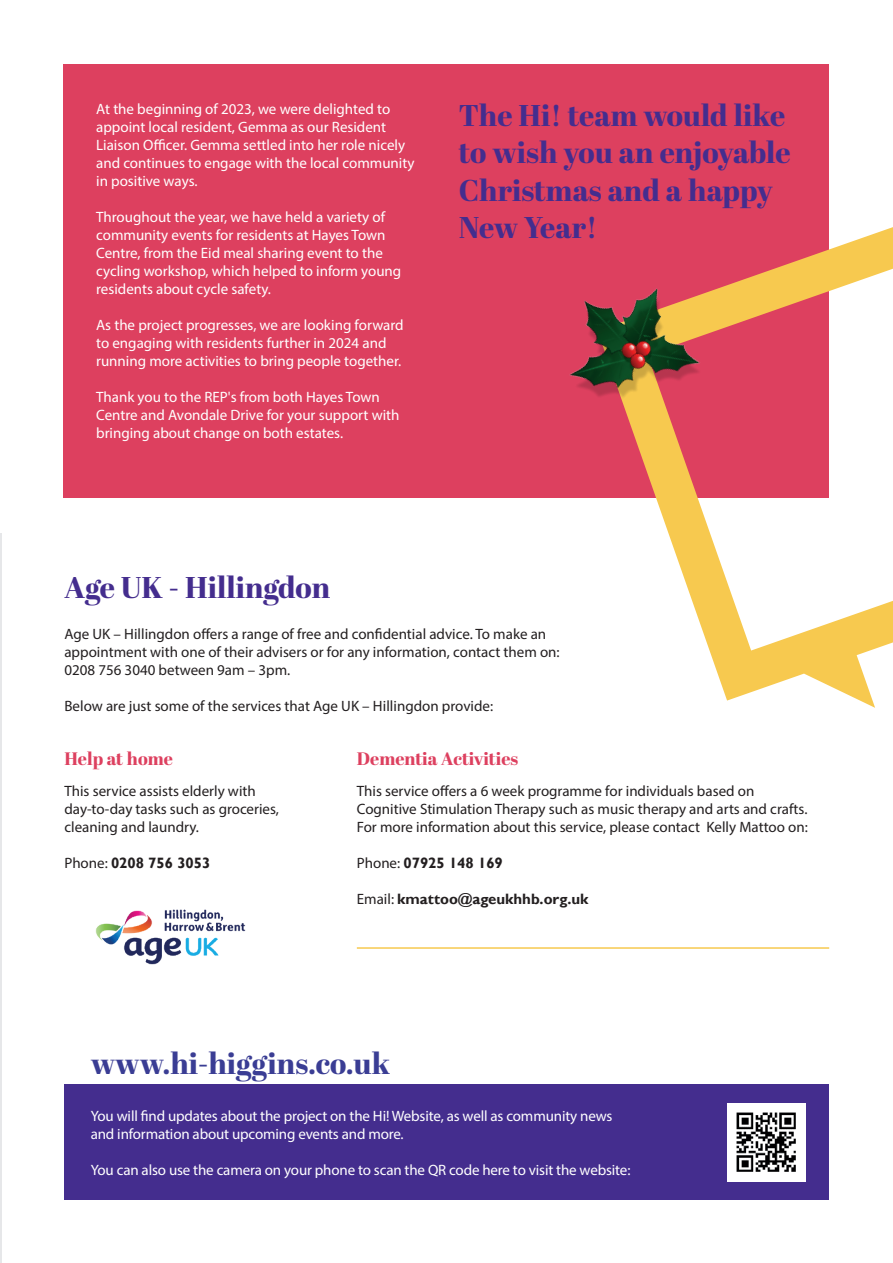
<style>
.page{position:relative;width:893px;height:1263px;background:#fff}
.page>*{position:absolute;margin:0;border:0;box-sizing:border-box;transform-origin:0 0}
.t1{font:800 30px/37.5px "Abril Display";color:#442d8e}
.t2{font:800 30px "Abril Display";color:#3a3d94}
.t3{font:800 18px "Abril Display";color:#dd405f}
.t4{font:15px/18px "Myriad Pro";color:#fff}
.t5{font:15px/18px "Myriad Pro";color:#231f20}
.t6{font:700 15px "Gill Sans";color:#231f20}
.s1{font-family:"Myriad Pro";font-weight:400}
</style>
<div class="page">
<div style="left:64px;top:64px;width:765px;height:433px;background:#dd405f"></div>
<hr style="left:0;top:534px;width:1px;height:729px;background:#e6e7e9">
<div style="left:64px;top:1084px;width:765px;height:116px;background:#442d8e"></div>
<img style="left:95px;top:909px;width:151px;height:56px">
<hr style="left:357px;top:947px;width:472px;height:2px;background:#f7c94f">
<img style="left:727px;top:1103px;width:78px;height:78px">
<svg style="left:597px;top:227px;width:296px;height:481px"></svg>
<img style="left:570px;top:259px;width:159px;height:184px">
<p class="t4" style="left:96px;top:100px;width:320px">At the beginning of 2023, we were delighted to appoint local resident, Gemma as our Resident Liaison Officer. Gemma settled into her role nicely and continues to engage with the local community in positive ways.</p>
<p class="t4" style="left:96px;top:208px;width:307px">Throughout the year, we have held a variety of community events for residents at Hayes Town Centre, from the Eid meal sharing event to the cycling workshop, which helped to inform young residents about cycle safety.</p>
<p class="t4" style="left:96px;top:316px;width:309px">As the project progresses, we are looking forward to engaging with residents further in 2024 and running more activities to bring people together.</p>
<p class="t4" style="left:96px;top:388px;width:305px">Thank you to the REP's from both Hayes Town<br>Centre and Avondale Drive for your support with bringing about change on both estates.</p>
<h1 class="t1" style="left:459px;top:98px;width:333px">The Hi! team would like to wish you an enjoyable<br>Christmas and a happy<br>New Year!</h1>
<h1 class="t1" style="left:64px;top:571px;width:267px">Age UK - Hillingdon</h1>
<p class="t5" style="left:64px;top:624px;width:497px">Age UK – Hillingdon offers a range of free and confidential advice. To make an appointment with one of their advisers or for any information, contact them on:<br>0208 756 3040 between 9am – 3pm.</p>
<p class="t5" style="left:64px;top:696px;width:430px">Below are just some of the services that Age UK – Hillingdon provide:</p>
<p class="t3" style="left:64px;top:746px;width:110px">Help at home</p>
<p class="t3" style="left:357px;top:746px;width:163px">Dementia Activities</p>
<p class="t5" style="left:64px;top:782px;width:216px">This service assists elderly with day-to-day tasks such as groceries, cleaning and laundry.</p>
<p class="t6" style="left:64px;top:854px;width:148px"><span class="s1">Phone:</span> 0208 756 3053</p>
<p class="t5" style="left:357px;top:782px;width:452px">This service offers a 6 week programme for individuals based on<br>Cognitive Stimulation Therapy such as music therapy and arts and crafts.<br>For more information about this service, please contact Kelly Mattoo on:</p>
<p class="t6" style="left:357px;top:854px;width:148px"><span class="s1">Phone:</span> 07925 148 169</p>
<p class="t6" style="left:357px;top:890px;width:233px"><span class="s1">Email:</span> kmattoo@ageukhhb.org.uk</p>
<h1 class="t2" style="left:91px;top:1042px;width:301px">www.hi-higgins.co.uk</h1>
<p class="t4" style="left:91px;top:1106px;width:523px">You will find updates about the project on the Hi! Website, as well as community news and information about upcoming events and more.</p>
<p class="t4" style="left:91px;top:1160px;width:541px">You can also use the camera on your phone to scan the QR code here to visit the website:</p>
</div>
